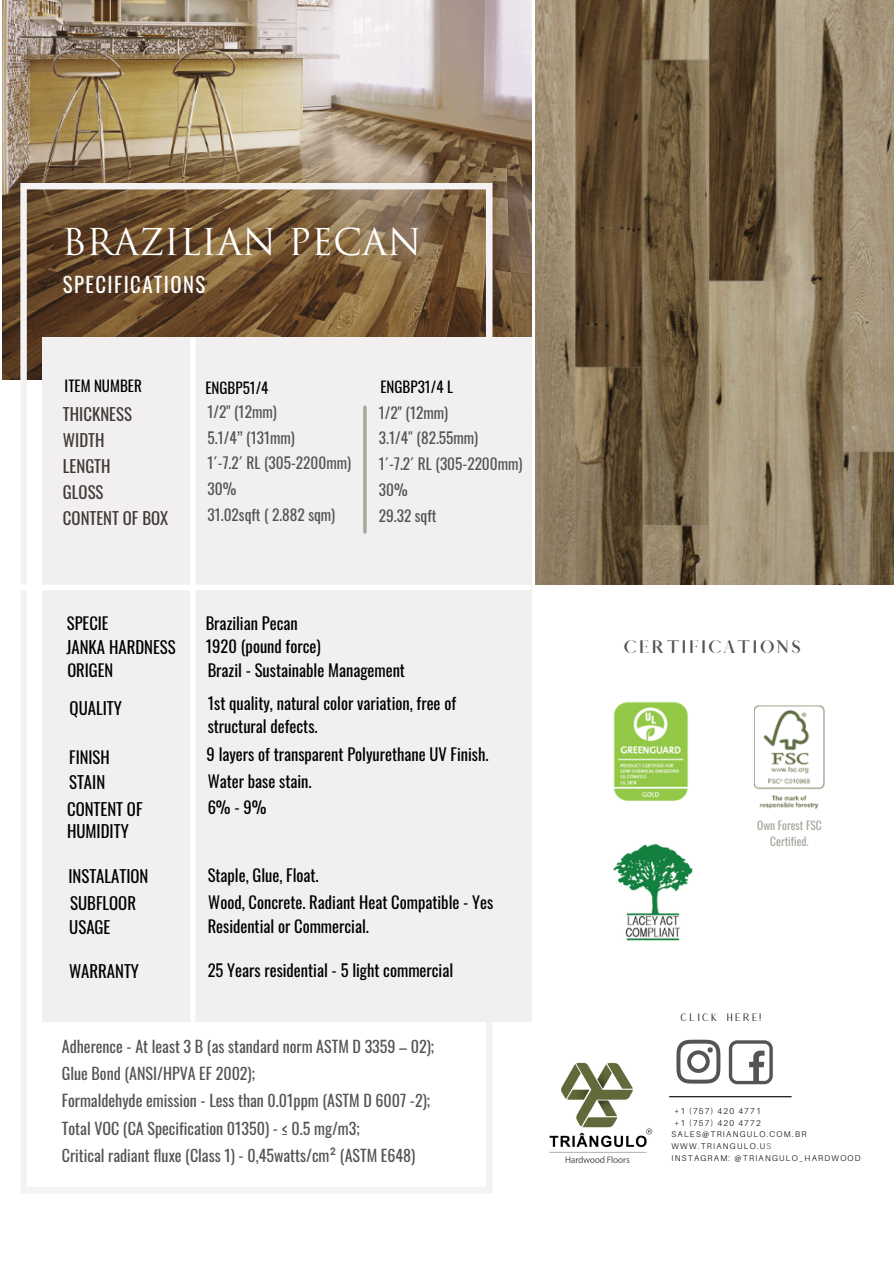
<style>
.page{position:relative;width:894px;height:1264px;background:#fff}
.page>*{position:absolute;margin:0;border:0;box-sizing:border-box;transform-origin:0 0}
.t1{font:36px "Trajan Pro";color:#fff}
.t2{font:20.7px "Oswald";letter-spacing:.07em;color:#fff}
.t3{font:16.8px "Oswald";color:#000}
.t4{font:16.8px/26px "Oswald";color:#403a36}
.t5{font:16.5px/22.5px "Oswald";color:#000}
.t6{font:700 16.35px "Afrah";letter-spacing:.15em;color:#545453}
.t7{font:16.05px/27.3px "Oswald";color:#545453}
.t8{font:15.3px/26px "Oswald";color:#545453}
.t9{font:15px "Oswald";color:#000}
.t10{font:11.4px/15.6px "Oswald";color:#a5a79c;text-align:center}
.t11{font:10.5px "Versailles";letter-spacing:.15em;color:#000}
.t12{font:300 8.4px "Aileron";letter-spacing:.15em;color:#000}
.s1{font-weight:100}
</style>
<div class="page">
<img style="left:3px;top:0;width:528px;height:379px">
<svg style="left:20px;top:183px;width:472px;height:1010px"></svg>
<div style="left:42px;top:337px;width:489px;height:685px;background:#f1eff0"></div>
<img style="left:549px;top:1062px;width:104px;height:102px">
<hr style="left:669px;top:1096px;width:122px;height:1px;background:#000">
<svg style="left:676px;top:1039px;width:44px;height:44px"></svg>
<svg style="left:728px;top:1040px;width:44px;height:44px"></svg>
<hr style="left:363px;top:407px;width:3px;height:125px;background:#a5a79c">
<div style="left:190px;top:340px;width:5px;height:679px;background:#fefffe"></div>
<div style="left:0;top:584px;width:528px;height:6px;background:#fefffe"></div>
<img style="left:535px;top:0;width:358px;height:584px">
<img style="left:613px;top:701px;width:75px;height:100px">
<img style="left:754px;top:706px;width:70px;height:102px">
<img style="left:613px;top:843px;width:80px;height:98px">
<h1 class="t1" style="left:62px;top:228px;width:361px">BRAZILIAN PECAN</h1>
<p class="t2" style="left:63px;top:268px;width:144px">SPECIFICATIONS</p>
<p class="t9" style="left:65px;top:374px;width:79px">ITEM NUMBER</p>
<p class="t9" style="left:205px;top:376px;width:64px">ENGBP51/4</p>
<p class="t9" style="left:380px;top:375px;width:74px">ENGBP31/4 L</p>
<p class="t4" style="left:63px;top:400px;width:107px">THICKNESS<br>WIDTH<br>LENGTH<br>GLOSS<br>CONTENT OF BOX</p>
<p class="t8" style="left:207px;top:398px;width:145px">1/2" (12mm)<br>5.1/4” (131mm)<br>1´-7.2´ RL (305-2200mm)<br>30%<br>31.02sqft ( 2.882 sqm)</p>
<p class="t8" style="left:379px;top:398px;width:145px">1/2" (12mm)<br>3.1/4″ (82.55mm)<br>1´-7.2´ RL (305-2200mm)<br>30%<br>29.32 sqft</p>
<p class="t5" style="left:67px;top:611px;width:43px">SPECIE</p>
<p class="t5" style="left:206px;top:611px;width:94px">Brazilian Pecan</p>
<p class="t3" style="left:66px;top:634px;width:111px">JANKA HARDNESS</p>
<p class="t5" style="left:206px;top:634px;width:116px">1920 (pound force)</p>
<p class="t5" style="left:67px;top:658px;width:47px">ORIGEN</p>
<p class="t5" style="left:207px;top:658px;width:199px">Brazil - Sustainable Management</p>
<p class="t3" style="left:70px;top:695px;width:54px">QUALITY</p>
<p class="t5" style="left:207px;top:691px;width:250px">1st quality, natural color variation, free of structural defects.</p>
<p class="t5" style="left:69px;top:744px;width:42px">FINISH</p>
<p class="t5" style="left:206px;top:742px;width:283px">9 layers of transparent Polyurethane UV Finish.</p>
<p class="t3" style="left:69px;top:769px;width:38px">STAIN</p>
<p class="t5" style="left:207px;top:769px;width:105px">Water base stain.</p>
<p class="t3" style="left:67px;top:795px;width:77px">CONTENT OF</p>
<p class="t5" style="left:207px;top:795px;width:60px">6% - 9%</p>
<p class="t3" style="left:67px;top:818px;width:63px">HUMIDITY</p>
<p class="t3" style="left:68px;top:862px;width:81px">INSTALATION</p>
<p class="t5" style="left:207px;top:862px;width:113px">Staple, Glue, Float.</p>
<p class="t3" style="left:70px;top:890px;width:67px">SUBFLOOR</p>
<p class="t5" style="left:208px;top:890px;width:286px">Wood, Concrete. Radiant Heat Compatible - Yes</p>
<p class="t3" style="left:69px;top:913px;width:43px">USAGE</p>
<p class="t5" style="left:207px;top:914px;width:163px">Residential or Commercial.</p>
<p class="t3" style="left:69px;top:958px;width:71px">WARRANTY</p>
<p class="t5" style="left:208px;top:958px;width:247px">25 Years residential - 5 light commercial</p>
<p class="t7" style="left:62px;top:1031px;width:374px">Adherence - At least 3 B (as standard norm ASTM D 3359 – 02); Glue Bond (ANSI/HPVA EF 2002);<br>Formaldehyde emission - Less than 0.01ppm (ASTM D 6007 -2); Total VOC (CA Specification 01350) - ≤ 0.5 mg/m3;<br>Critical radiant fluxe (Class 1) - 0,45watts/cm² (ASTM E648)</p>
<p class="t6" style="left:623px;top:636px;width:178px">CERTIFICATIONS</p>
<p class="t10" style="left:757px;top:817px;width:66px">Own Forest FSC<br>Certified.</p>
<p class="t11" style="left:680px;top:1010px;width:83px">CLICK HERE!</p>
<p class="t12" style="left:674px;top:1105px;width:88px">+1 (757) 420 4771</p>
<p class="t12" style="left:674px;top:1117px;width:88px">+1 (757) 420 4772</p>
<p class="t12" style="left:671px;top:1129px;width:136px">SALES@TRIANGULO.COM.BR</p>
<p class="t12" style="left:671px;top:1140px;width:101px">WWW.TRIANGULO.U<span class="s1">S</span></p>
<p class="t12" style="left:671px;top:1152px;width:191px">INSTAGRAM: @TRIANGULO_HARDWOOD</p>
</div>
